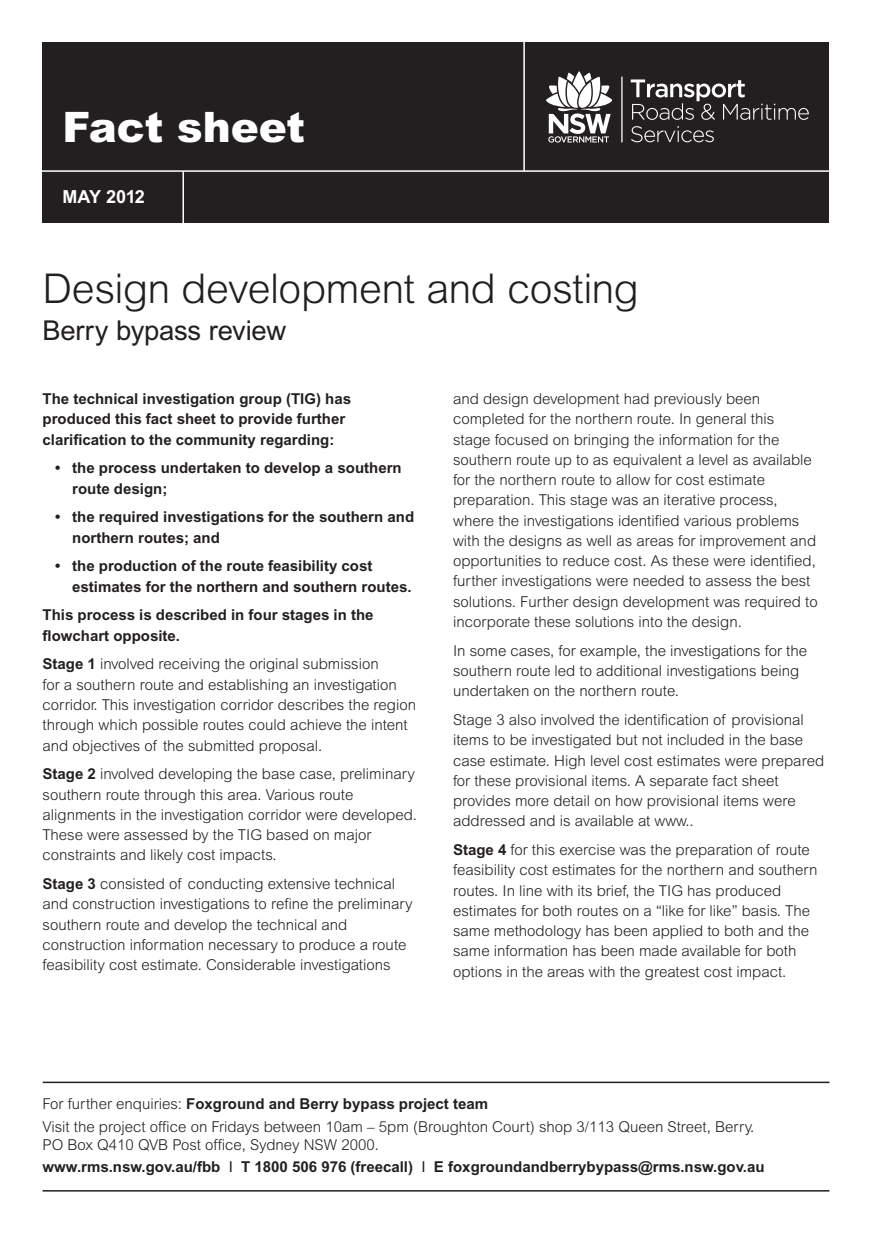
<style>
.page{position:relative;width:872px;height:1234px;background:#fff}
.page>*{position:absolute;margin:0;border:0;box-sizing:border-box;transform-origin:0 0}
.t1{font:900 42px "Arial MT Std";letter-spacing:-.005em;color:#fff}
.t2{font:300 41.1px "Arial MT Std";letter-spacing:-.015em;color:#231f20}
.t3{font:27.3px "Arial MT Std";letter-spacing:-.01em;color:#231f20}
.t4{font:700 18px "Arial MT Std";letter-spacing:-.02em;color:#fff}
.t5{font:300 15px/20.2px "Arial MT Std";color:#231f20}
.t6{font:700 15px/20.2px "Arial MT Std";color:#231f20}
.s1{font-weight:700}
.s2{font-weight:300}
.s3{font-weight:400}
</style>
<div class="page">
<div style="left:43px;top:42px;width:786px;height:181px;background:#231f20"></div>
<hr style="left:34px;top:170px;width:838px;height:2px;background:#fff">
<hr style="left:182px;top:171px;width:2px;height:52px;background:#fff">
<hr style="left:523px;top:21px;width:2px;height:150px;background:#fff">
<svg style="left:631px;top:126px;width:83px;height:16px"></svg>
<svg style="left:630px;top:79px;width:179px;height:41px"></svg>
<hr style="left:621px;top:76px;width:1px;height:66px;background:#fff">
<svg style="left:546px;top:71px;width:66px;height:71px"></svg>
<hr style="left:43px;top:1081px;width:786px;height:1px;background:#231f20">
<hr style="left:43px;top:1189px;width:786px;height:2px;background:#231f20">
<h1 class="t1" style="left:63px;top:100px;width:244px">Fact sheet</h1>
<p class="t4" style="left:63px;top:186px;width:84px">MAY 2012</p>
<h2 class="t2" style="left:43px;top:265px;width:598px">Design development and costing</h2>
<h3 class="t3" style="left:43px;top:315px;width:245px">Berry bypass review</h3>
<p class="t6" style="left:43px;top:388px;width:310px">The technical investigation group (TIG) has produced this fact sheet to provide further clarification to the community regarding:</p>
<p class="t6" style="left:72px;top:457px;width:331px;text-indent:-17px">• the process undertaken to develop a southern route design;</p>
<p class="t6" style="left:72px;top:506px;width:343px;text-indent:-17px">• the required investigations for the southern and northern routes; and</p>
<p class="t6" style="left:72px;top:555px;width:341px;text-indent:-17px">• the production of the route feasibility cost estimates for the northern and southern routes.</p>
<p class="t6" style="left:43px;top:604px;width:332px">This process is described in four stages in the flowchart opposite.</p>
<p class="t5" style="left:43px;top:654px;width:375px"><span class="s1">Stage 1</span> involved receiving the original submission<br>for a southern route and establishing an investigation corridor. This investigation corridor describes the region through which possible routes could achieve the intent and objectives of the submitted proposal.</p>
<p class="t5" style="left:43px;top:763px;width:376px"><span class="s1">Stage 2</span> involved developing the base case, preliminary southern route through this area. Various route alignments in the investigation corridor were developed.<br>These were assessed by the TIG based on major constraints and likely cost impacts.</p>
<p class="t5" style="left:43px;top:873px;width:371px"><span class="s1">Stage 3</span> consisted of conducting extensive technical and construction investigations to refine the preliminary southern route and develop the technical and construction information necessary to produce a route feasibility cost estimate. Considerable investigations</p>
<p class="t5" style="left:453px;top:388px;width:366px">and design development had previously been completed for the northern route. In general this<br>stage focused on bringing the information for the southern route up to as equivalent a level as available for the northern route to allow for cost estimate preparation. This stage was an iterative process, where the investigations identified various problems with the designs as well as areas for improvement and opportunities to reduce cost. As these were identified, further investigations were needed to assess the best solutions. Further design development was required to incorporate these solutions into the design.</p>
<p class="t5" style="left:453px;top:640px;width:355px">In some cases, for example, the investigations for the southern route led to additional investigations being undertaken on the northern route.</p>
<p class="t5" style="left:453px;top:709px;width:373px">Stage 3 also involved the identification of provisional items to be investigated but not included in the base case estimate. High level cost estimates were prepared for these provisional items. A separate fact sheet provides more detail on how provisional items were addressed and is available at www..</p>
<p class="t5" style="left:453px;top:839px;width:366px"><span class="s1">Stage 4</span> for this exercise was the preparation of route feasibility cost estimates for the northern and southern routes. In line with its brief, the TIG has produced estimates for both routes on a “like for like” basis. The same methodology has been applied to both and the same information has been made available for both options in the areas with the greatest cost impact.</p>
<p class="t5" style="left:43px;top:1092px;width:713px;line-height:22.2px">For further enquiries: <span class="s1">Foxground and Berry bypass project team<br></span>Visit the project office on Fridays between 10am – 5pm (Broughton Court) shop 3/113 Queen Street, Berry.</p>
<p class="t6" style="left:43px;top:1132px;width:723px;line-height:22.2px"><span class="s2">PO Box Q410 QVB Post office, Sydney NSW 2000.<br></span>www.rms.nsw.gov.au/fbb <span class="s3">I</span> T 1800 506 976 (freecall) <span class="s3">I</span> E foxgroundandberrybypass@rms.nsw.gov.au</p>
</div>
